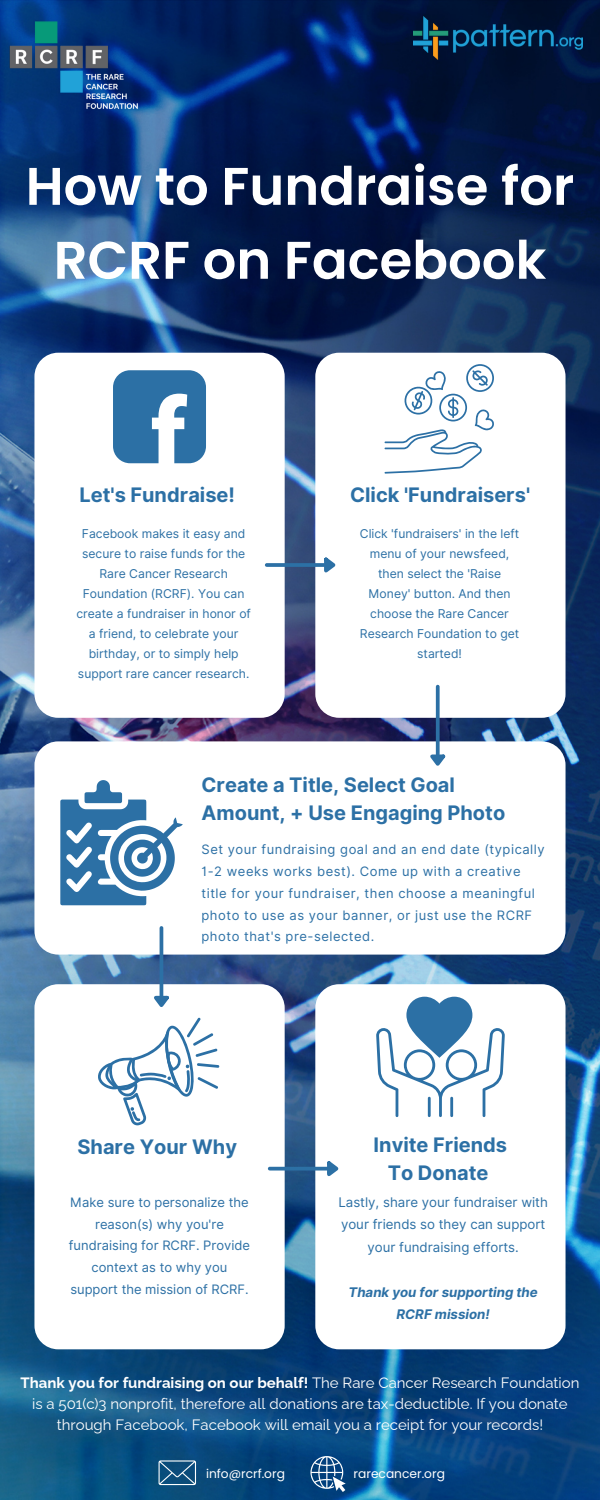
<style>
.page{position:relative;width:600px;height:1500px;background:#fff}
.page>*{position:absolute;margin:0;border:0;box-sizing:border-box;transform-origin:0 0}
.t1{font:600 52.9px/73.9px "Poppins";color:#fff;text-align:center}
.t2{font:700 20px/27.8px "Inter";color:#2c70a5}
.t3{font:15px/21px "Raleway";color:#fff;text-align:center}
.t4{font:13.3px/22.5px "Inter";color:#2c70a5;text-align:center}
.t5{font:italic 700 13.3px/22.5px "Inter";color:#2c70a5;text-align:center}
.t6{font:13px/21.8px "Inter";letter-spacing:.04em;color:#2c70a5}
.t7{font:13px/21.8px "Inter";color:#2c70a5;text-align:center}
.t8{font:12.3px "Poppins";color:#fff}
.t9{font:12.2px/19.9px "Inter";color:#2c70a5;text-align:center}
.s1{font-weight:700}
</style>
<div class="page">
<img style="left:0;top:0;width:600px;height:1500px">
<div style="left:34px;top:353px;width:251px;height:365px;background:#fff;border-radius:24px"></div>
<div style="left:315px;top:353px;width:250px;height:365px;background:#fff;border-radius:24px"></div>
<div style="left:34px;top:741px;width:532px;height:214px;background:#fff;border-radius:24px"></div>
<div style="left:34px;top:984px;width:251px;height:365px;background:#fff;border-radius:24px"></div>
<div style="left:315px;top:984px;width:250px;height:365px;background:#fff;border-radius:24px"></div>
<svg style="left:98px;top:1018px;width:121px;height:107px"></svg>
<svg style="left:113px;top:370px;width:93px;height:93px"></svg>
<svg style="left:270px;top:1167px;width:54px;height:4px"></svg>
<svg style="left:324px;top:1161px;width:15px;height:16px"></svg>
<svg style="left:267px;top:563px;width:54px;height:4px"></svg>
<svg style="left:321px;top:557px;width:15px;height:16px"></svg>
<hr style="left:160px;top:928px;width:3px;height:68px;background:#2c70a5">
<svg style="left:154px;top:992px;width:15px;height:15px"></svg>
<svg style="left:436px;top:687px;width:4px;height:64px"></svg>
<svg style="left:430px;top:751px;width:16px;height:15px"></svg>
<svg style="left:159px;top:1460px;width:37px;height:25px"></svg>
<svg style="left:310px;top:1456px;width:36px;height:36px"></svg>
<svg style="left:385px;top:364px;width:109px;height:110px"></svg>
<svg style="left:60px;top:780px;width:123px;height:125px"></svg>
<svg style="left:376px;top:997px;width:129px;height:120px"></svg>
<img style="left:413px;top:16px;width:169px;height:44px">
<img style="left:5px;top:0;width:138px;height:135px">
<p class="t1" style="left:26px;top:149px;width:550px">How to Fundraise for<br>RCRF on Facebook</p>
<p class="t2" style="left:79px;top:481px;width:157px">Let's Fundraise!</p>
<p class="t9" style="left:76px;top:524px;width:176px">Facebook makes it easy and secure to raise funds for the<br>Rare Cancer Research<br>Foundation (RCRF). You can create a fundraiser in honor of a friend, to celebrate your birthday, or to simply help support rare cancer research.</p>
<p class="t2" style="left:350px;top:481px;width:182px">Click 'Fundraisers'</p>
<p class="t9" style="left:360px;top:524px;width:161px">Click 'fundraisers' in the left menu of your newsfeed, then select the 'Raise<br>Money' button. And then choose the Rare Cancer<br>Research Foundation to get started!</p>
<p class="t2" style="left:202px;top:771px;width:305px">Create a Title, Select Goal<br>Amount, + Use Engaging Photo</p>
<p class="t6" style="left:202px;top:839px;width:345px">Set your fundraising goal and an end date (typically 1-2 weeks works best). Come up with a creative title for your fundraiser, then choose a meaningful photo to use as your banner, or just use the RCRF photo that's pre-selected.</p>
<p class="t2" style="left:374px;top:1131px;width:135px">Invite Friends</p>
<p class="t2" style="left:388px;top:1159px;width:102px">To Donate</p>
<p class="t2" style="left:77px;top:1133px;width:161px">Share Your Why</p>
<p class="t7" style="left:69px;top:1191px;width:183px">Make sure to personalize the reason(s) why you're fundraising for RCRF. Provide context as to why you support the mission of RCRF.</p>
<p class="t4" style="left:338px;top:1191px;width:211px">Lastly, share your fundraiser with your friends so they can support your fundraising efforts.</p>
<p class="t5" style="left:348px;top:1281px;width:191px">Thank you for supporting the<br>RCRF mission!</p>
<p class="t3" style="left:20px;top:1373px;width:561px"><span class="s1">Thank you for fundraising on our behalf!</span> The Rare Cancer Research Foundation is a 501(c)3 nonprofit, therefore all donations are tax-deductible. If you donate through Facebook, Facebook will email you a receipt for your records!</p>
<p class="t8" style="left:206px;top:1465px;width:80px">info@rcrf.org</p>
<p class="t8" style="left:354px;top:1465px;width:93px">rarecancer.org</p>
</div>
